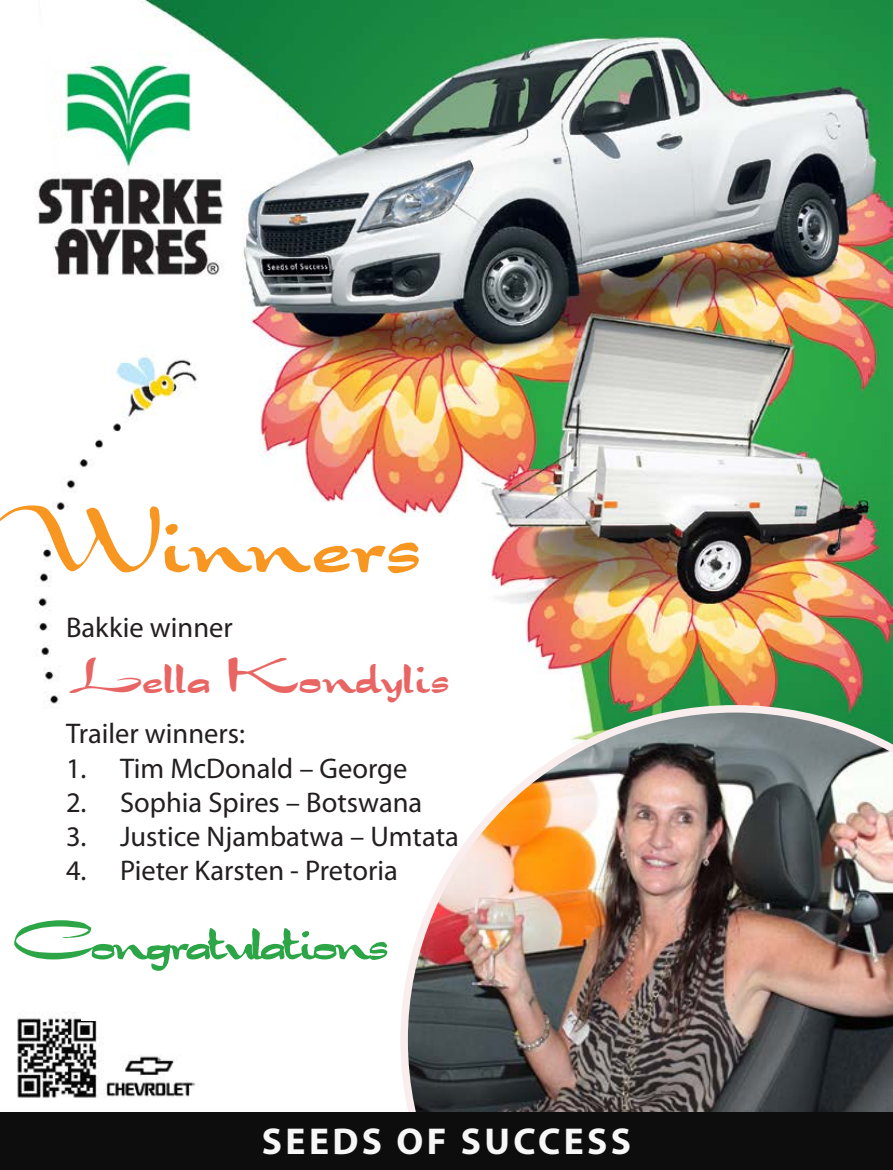
<style>
.page{position:relative;width:893px;height:1170px;background:#fff}
.page>*{position:absolute;margin:0;border:0;box-sizing:border-box;transform-origin:0 0}
.t1{font:87px "Dragonwick FG";letter-spacing:-.015em;color:#f79620}
.t2{font:51px "Dragonwick FG";letter-spacing:-.08em;color:#2ca547}
.t3{font:46.5px "Dragonwick FG";color:#e86563}
.t4{font:700 37.5px "Myriad Pro";letter-spacing:.09em;color:#f7f7f7}
.t5{font:28.5px "Myriad Pro";color:#231f20}
</style>
<div class="page">
<img style="left:17px;top:0;width:876px;height:1098px">
<div style="left:81px;top:517px;width:406px;height:503px;background:#fff"></div>
<img style="left:400px;top:705px;width:493px;height:407px">
<div style="left:0;top:1112px;width:893px;height:57px;background:#0d0d0d"></div>
<h1 class="t1" style="left:-11px;top:474px;width:433px">Winners</h1>
<p class="t5" style="left:66px;top:610px;width:168px">Bakkie winner</p>
<h3 class="t3" style="left:66px;top:640px;width:385px">Lella Kondylis</h3>
<p class="t5" style="left:66px;top:716px;width:180px">Trailer winners:</p>
<p class="t5" style="left:66px;top:750px;width:343px">1. Tim McDonald – George</p>
<p class="t5" style="left:66px;top:784px;width:358px">2. Sophia Spires – Botswana</p>
<p class="t5" style="left:66px;top:818px;width:394px">3. Justice Njambatwa – Umtata</p>
<p class="t5" style="left:66px;top:853px;width:333px">4. Pieter Karsten - Pretoria</p>
<h2 class="t2" style="left:10px;top:901px;width:380px">Congratulations</h2>
<h3 class="t4" style="left:262px;top:1116px;width:370px">SEEDS OF SUCCESS</h3>
</div>
